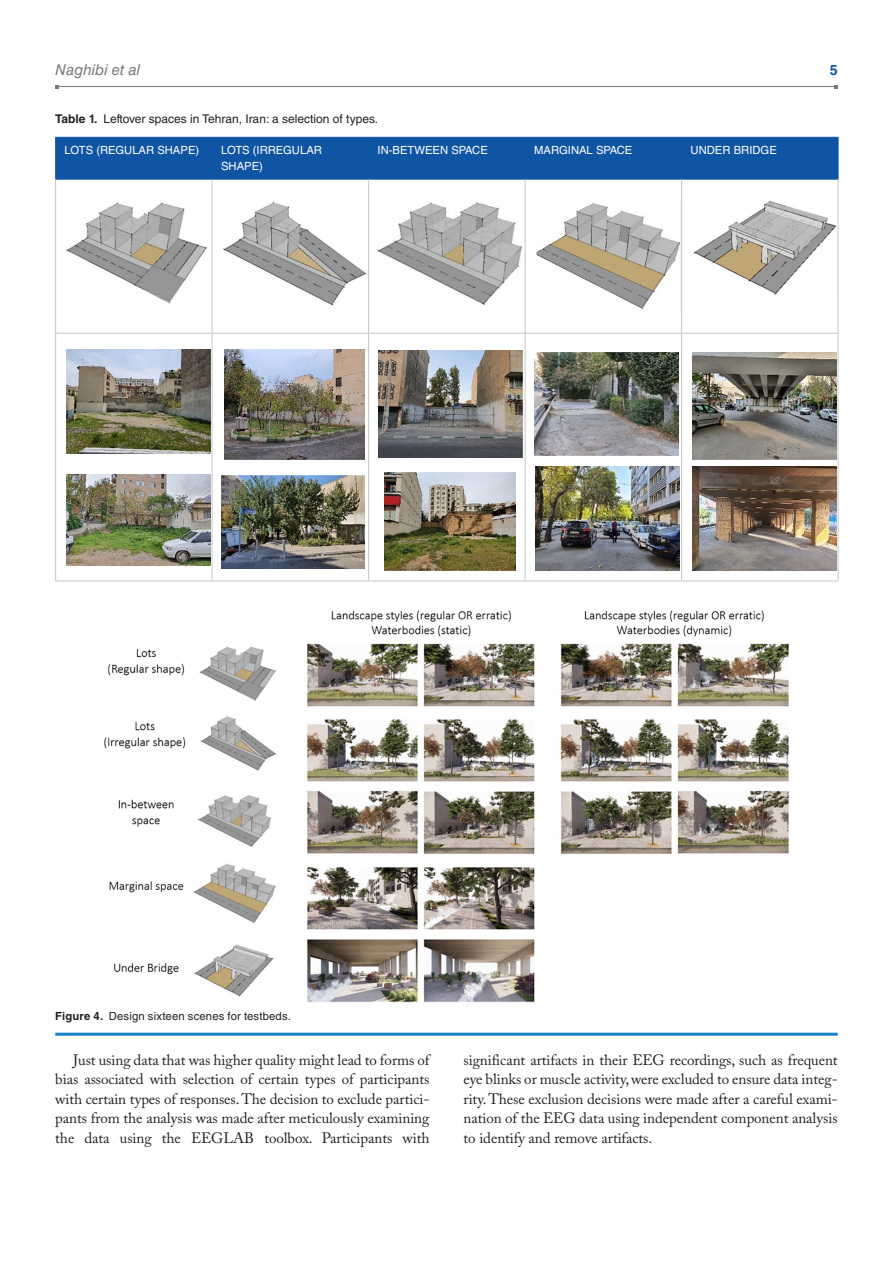
<style>
.page{position:relative;width:893px;height:1263px;background:#fff}
.page>*{position:absolute;margin:0;border:0;box-sizing:border-box;transform-origin:0 0}
.t1{font:15px/19.5px "Adobe Caslon Pro";letter-spacing:-.005em;color:#231f20;text-align:justify}
.t2{font:italic 15px "Helvetica LT Std";color:#76787b}
.t3{font:700 14.25px "Helvetica LT Std";color:#1055a4}
.t4{font:12px "Helvetica LT Std";color:#231f20}
.t5{font:11.25px "Helvetica LT Std";color:#fff}
.t6{font:11.25px "Helvetica LT Std";letter-spacing:.015em;color:#231f20}
.s1{font-weight:700}
</style>
<div class="page">
<hr style="left:57px;top:86px;width:779px;height:1px;background:#76787b">
<div style="left:56px;top:138px;width:782px;height:41px;background:#1055a4"></div>
<hr style="left:55px;top:137px;width:157px;height:1px;background:#1055a4">
<hr style="left:55px;top:138px;width:1px;height:41px;background:#1055a4">
<hr style="left:55px;top:179px;width:157px;height:1px;background:#1055a4">
<hr style="left:212px;top:137px;width:157px;height:1px;background:#1055a4">
<hr style="left:212px;top:138px;width:1px;height:41px;background:#1055a4">
<hr style="left:212px;top:179px;width:157px;height:1px;background:#1055a4">
<hr style="left:369px;top:137px;width:156px;height:1px;background:#1055a4">
<hr style="left:368px;top:138px;width:1px;height:41px;background:#1055a4">
<hr style="left:369px;top:179px;width:156px;height:1px;background:#1055a4">
<hr style="left:525px;top:137px;width:157px;height:1px;background:#1055a4">
<hr style="left:525px;top:138px;width:1px;height:41px;background:#1055a4">
<hr style="left:525px;top:179px;width:157px;height:1px;background:#1055a4">
<hr style="left:682px;top:137px;width:156px;height:1px;background:#1055a4">
<hr style="left:681px;top:138px;width:1px;height:41px;background:#1055a4">
<hr style="left:838px;top:138px;width:1px;height:41px;background:#1055a4">
<hr style="left:682px;top:179px;width:156px;height:1px;background:#1055a4">
<hr style="left:55px;top:179px;width:1px;height:154px;background:#c5c6c8">
<hr style="left:212px;top:179px;width:1px;height:154px;background:#c5c6c8">
<hr style="left:368px;top:179px;width:1px;height:154px;background:#c5c6c8">
<hr style="left:525px;top:179px;width:1px;height:154px;background:#c5c6c8">
<hr style="left:681px;top:179px;width:1px;height:154px;background:#c5c6c8">
<hr style="left:838px;top:179px;width:1px;height:154px;background:#c5c6c8">
<hr style="left:55px;top:333px;width:157px;height:1px;background:#c5c6c8">
<hr style="left:55px;top:334px;width:1px;height:247px;background:#c5c6c8">
<hr style="left:55px;top:581px;width:157px;height:1px;background:#c5c6c8">
<hr style="left:212px;top:333px;width:157px;height:1px;background:#c5c6c8">
<hr style="left:212px;top:334px;width:1px;height:247px;background:#c5c6c8">
<hr style="left:212px;top:581px;width:157px;height:1px;background:#c5c6c8">
<hr style="left:369px;top:333px;width:156px;height:1px;background:#c5c6c8">
<hr style="left:368px;top:334px;width:1px;height:247px;background:#c5c6c8">
<hr style="left:369px;top:581px;width:156px;height:1px;background:#c5c6c8">
<hr style="left:525px;top:333px;width:157px;height:1px;background:#c5c6c8">
<hr style="left:525px;top:334px;width:1px;height:247px;background:#c5c6c8">
<hr style="left:525px;top:581px;width:157px;height:1px;background:#c5c6c8">
<hr style="left:682px;top:333px;width:156px;height:1px;background:#c5c6c8">
<hr style="left:681px;top:334px;width:1px;height:247px;background:#c5c6c8">
<hr style="left:838px;top:334px;width:1px;height:247px;background:#c5c6c8">
<hr style="left:682px;top:581px;width:156px;height:1px;background:#c5c6c8">
<img style="left:66px;top:202px;width:141px;height:102px">
<img style="left:223px;top:201px;width:144px;height:105px">
<img style="left:378px;top:202px;width:144px;height:103px">
<img style="left:537px;top:203px;width:143px;height:106px">
<img style="left:693px;top:201px;width:143px;height:94px">
<img style="left:66px;top:350px;width:144px;height:104px">
<img style="left:66px;top:474px;width:144px;height:92px">
<img style="left:224px;top:349px;width:140px;height:110px">
<img style="left:221px;top:476px;width:143px;height:92px">
<img style="left:379px;top:350px;width:144px;height:107px">
<img style="left:384px;top:472px;width:132px;height:99px">
<img style="left:535px;top:353px;width:144px;height:103px">
<img style="left:536px;top:467px;width:144px;height:103px">
<img style="left:692px;top:353px;width:144px;height:107px">
<img style="left:692px;top:467px;width:144px;height:104px">
<hr style="left:55px;top:1033px;width:783px;height:3px;background:#1582c5">
<img style="left:104px;top:610px;width:685px;height:393px">
<p class="t2" style="left:55px;top:61px;width:87px">Naghibi et al</p>
<p class="t3" style="left:830px;top:61px;width:9px">5</p>
<p class="t4" style="left:55px;top:112px;width:324px"><span class="s1">Table 1.</span> Leftover spaces in Tehran, Iran: a selection of types.</p>
<p class="t5" style="left:65px;top:144px;width:68px">Lots (regular</p>
<p class="t5" style="left:157px;top:144px;width:43px">shape)</p>
<p class="t5" style="left:221px;top:144px;width:43px">Lots (irre</p>
<p class="t5" style="left:283px;top:144px;width:17px">gular</p>
<p class="t5" style="left:221px;top:160px;width:43px">shape)</p>
<p class="t5" style="left:378px;top:144px;width:23px">In-bet</p>
<p class="t5" style="left:414px;top:144px;width:19px">ween</p>
<p class="t5" style="left:451px;top:144px;width:36px">space</p>
<p class="t5" style="left:534px;top:144px;width:41px">Marginal</p>
<p class="t5" style="left:596px;top:144px;width:36px">space</p>
<p class="t5" style="left:691px;top:144px;width:17px">Under</p>
<p class="t5" style="left:734px;top:144px;width:8px">brid</p>
<p class="t5" style="left:761px;top:144px;width:16px">ge</p>
<p class="t6" style="left:55px;top:1009px;width:237px"><span class="s1">Figure 4.</span> Design sixteen scenes for testbeds.</p>
<p class="t1" style="left:55px;top:1050px;width:376px;text-indent:18px">Just using data that was higher quality might lead to forms of bias associated with selection of certain types of participants with certain types of responses. The decision to exclude partici&shy;pants from the analysis was made after meticulously examining the data using the EEGLAB toolbox. Participants with</p>
<p class="t1" style="left:463px;top:1050px;width:376px">significant artifacts in their EEG recordings, such as frequent eye blinks or muscle activity, were excluded to ensure data integ&shy;rity. These exclusion decisions were made after a careful exami&shy;nation of the EEG data using independent component analysis to identify and remove artifacts.</p>
</div>
